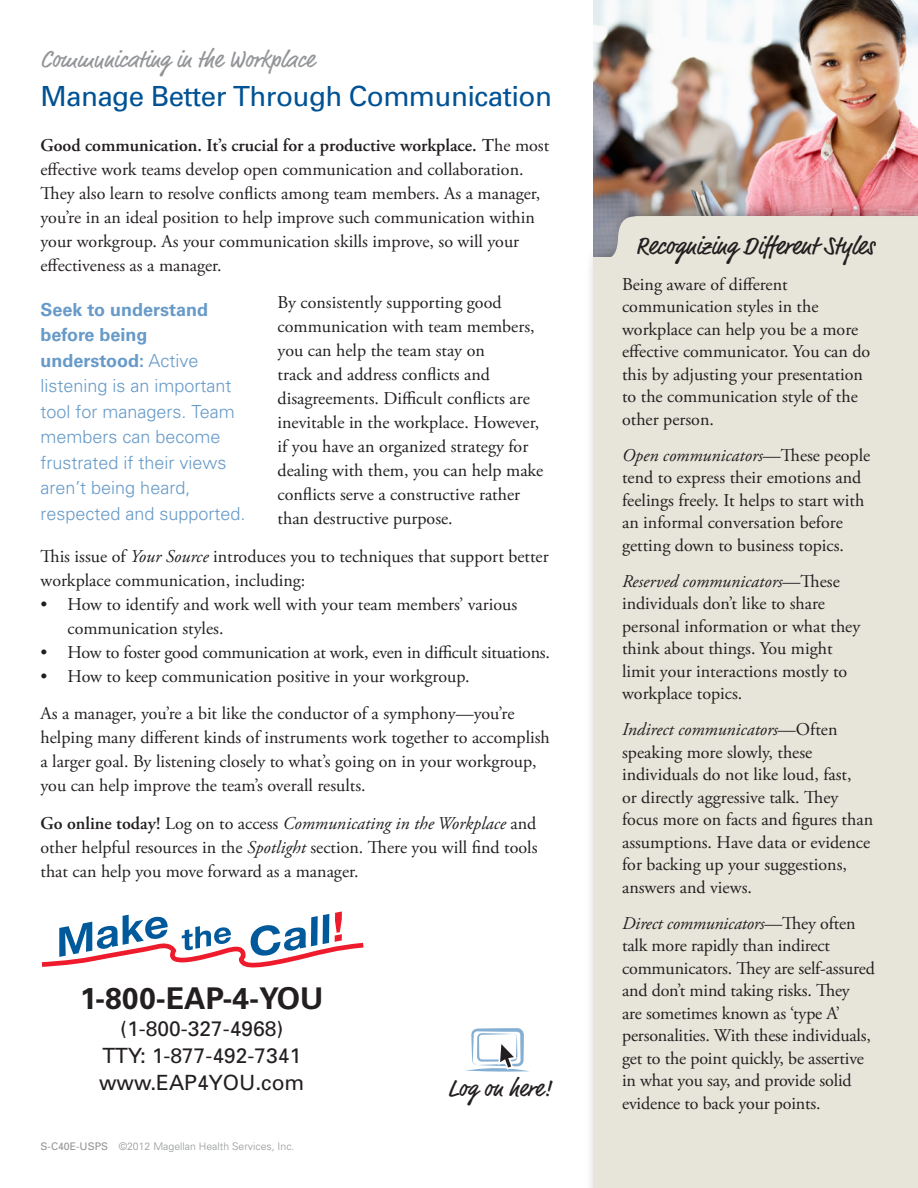
<style>
.page{position:relative;width:918px;height:1188px;background:#fff}
.page>*{position:absolute;margin:0;border:0;box-sizing:border-box;transform-origin:0 0}
.t1{font:700 30px "Univers";color:#231f20}
.headline{font:27.75px "Univers";letter-spacing:-.02em;color:#005294}
.sidebar_title__front{font:25.5px "Market OT";letter-spacing:-.01em;color:#231f20}
.theme{font:24px "Market OT";color:#939598}
.subhead{font:24px "Market OT";color:#231f20}
.t2{font:21px/26.7px "Univers";color:#231f20;text-align:center}
.body_copy{font:18px/22.5px "Adobe Garamond Pro";color:#231f20}
.call-out{font:300 18px/25.5px "Univers";color:#679ac8}
.t3{font:300 10.5px "Univers";color:#939598}
.s1{font-weight:600}
.s2{font-style:italic}
.s3{font-weight:700}
.s4{font-weight:400}
</style>
<div class="page">
<img style="left:593px;top:0;width:325px;height:201px">
<div style="left:585px;top:201px;width:333px;height:987px;background:#231f20;opacity:.5"></div>
<div style="left:593px;top:257px;width:325px;height:931px;background:#e7e4d9"></div>
<div style="left:608px;top:216px;width:310px;height:41px;background:#e7e4d9"></div>
<svg style="left:466px;top:1028px;width:63px;height:44px"></svg>
<svg style="left:41px;top:911px;width:323px;height:57px"></svg>
<p class="theme" style="left:40px;top:45px;width:275px">Communicating in the Workplace</p>
<p class="headline" style="left:40px;top:79px;width:513px">Manage Better Through Communication</p>
<p class="body_copy" style="left:40px;top:134px;width:510px;line-height:24px"><span class="s1">Good communication. It’s crucial for a productive workplace. T</span>he most effective work teams develop open communication and collaboration.<br>They also learn to resolve conflicts among team members. As a manager, you’re in an ideal position to help improve such communication within your workgroup. As your communication skills improve, so will your effectiveness as a manager.</p>
<p class="body_copy" style="left:278px;top:291px;width:267px;line-height:24px">By consistently supporting good communication with team members, you can help the team stay on<br>track and address conflicts and disagreements. Difficult conflicts are inevitable in the workplace. However, if you have an organized strategy for dealing with them, you can help make conflicts serve a constructive rather than destructive purpose.</p>
<p class="body_copy" style="left:40px;top:545px;width:510px;line-height:24px">This issue of <span class="s2">Your Source</span> introduces you to techniques that support better workplace communication, including:</p>
<p class="body_copy" style="left:68px;top:593px;width:451px;line-height:24px;text-indent:-27px">• How to identify and work well with your team members’ various communication styles.</p>
<p class="body_copy" style="left:40px;top:641px;width:511px">• How to foster good communication at work, even in difficult situations.</p>
<p class="body_copy" style="left:40px;top:665px;width:431px">• How to keep communication positive in your workgroup.</p>
<p class="body_copy" style="left:40px;top:702px;width:511px;line-height:24px">As a manager, you’re a bit like the conductor of a symphony—you’re helping many different kinds of instruments work together to accomplish a larger goal. By listening closely to what’s going on in your workgroup, you can help improve the team’s overall results.</p>
<p class="body_copy" style="left:40px;top:812px;width:499px;line-height:24px;text-align:justify"><span class="s1">Go online today!</span> Log on to access <span class="s2">Communicating in the Workplace</span> and other helpful resources in the <span class="s2">Spotlight</span> section. There you will find tools that can help you move forward as a manager.</p>
<p class="call-out" style="left:40px;top:296px;width:207px"><span class="s3">Seek to understand before being understood:</span> Active listening is an important tool for managers. Team members can become frustrated if their views aren’t being heard, respected and supported.</p>
<p class="t1" style="left:80px;top:981px;width:245px">1-800-EAP-4-YOU</p>
<p class="t2" style="left:99px;top:1015px;width:207px">(1-800-327-4968)<br>TTY: 1-877-492-7341 www.EAP4YOU.com</p>
<p class="t3" style="left:40px;top:1140px;width:256px"><span class="s4">S-C40E-USPS</span> ©2012 Magellan Health Services, Inc.</p>
<p class="subhead" style="left:448px;top:1073px;width:105px">Log on here!</p>
<p class="sidebar_title__front" style="left:636px;top:229px;width:240px">Recognizing Different Styles</p>
<p class="body_copy" style="left:622px;top:273px;width:250px">Being aware of different communication styles in the workplace can help you be a more effective communicator. You can do this by adjusting your presentation to the communication style of the other person.</p>
<p class="body_copy" style="left:622px;top:444px;width:250px"><span class="s2">Open communicators</span>—These people tend to express their emotions and feelings freely. It helps to start with an informal conversation before getting down to business topics.</p>
<p class="body_copy" style="left:622px;top:570px;width:240px"><span class="s2">Reserved communicators</span>—These individuals don’t like to share personal information or what they think about things. You might limit your interactions mostly to workplace topics.</p>
<p class="body_copy" style="left:622px;top:719px;width:253px"><span class="s2">Indirect communicators</span>—Often speaking more slowly, these individuals do not like loud, fast,<br>or directly aggressive talk. They focus more on facts and figures than assumptions. Have data or evidence for backing up your suggestions, answers and views.</p>
<p class="body_copy" style="left:622px;top:912px;width:254px"><span class="s2">Direct communicators</span>—They often talk more rapidly than indirect communicators. They are self-assured and don’t mind taking risks. They<br>are sometimes known as ‘type A’ personalities. With these individuals, get to the point quickly, be assertive in what you say, and provide solid evidence to back your points.</p>
</div>
